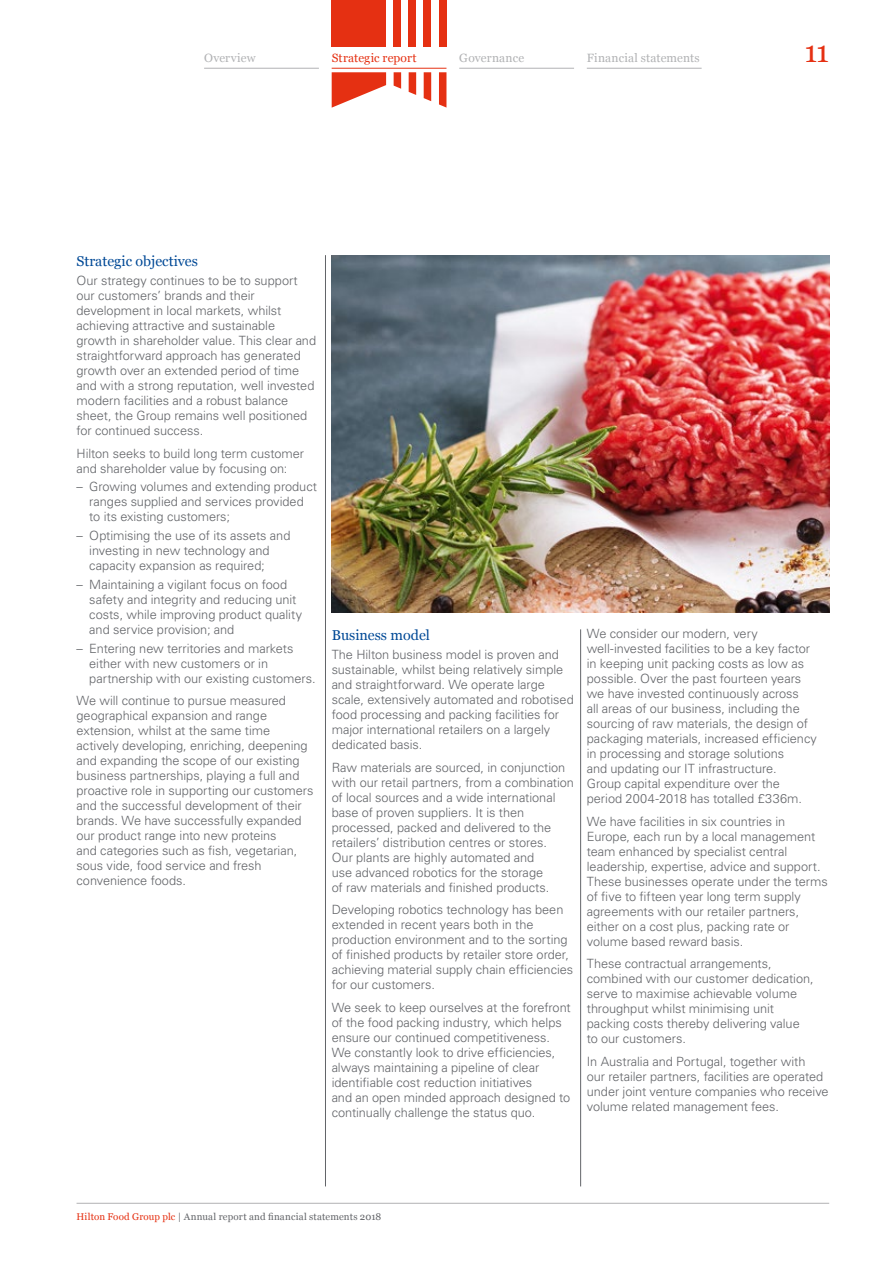
<style>
.page{position:relative;width:893px;height:1263px;background:#fff}
.page>*{position:absolute;margin:0;border:0;box-sizing:border-box;transform-origin:0 0}
.t1{font:30px "Georgia";color:#e53012}
.t2{font:14.25px "Georgia";color:#004996}
.t3{font:300 12.75px/15px "Univers LT Std";letter-spacing:-.005em;color:#636569}
.t4{font:12px "Georgia";letter-spacing:.015em;color:#b1b2b4}
.t5{font:12px "Georgia";letter-spacing:.015em;color:#e53012}
.t6{font:9.75px "Georgia";letter-spacing:.015em;color:#636569}
.s1{color:#e53012}
</style>
<div class="page">
<hr style="left:325px;top:255px;width:1px;height:931px;background:#636569">
<hr style="left:580px;top:629px;width:1px;height:557px;background:#636569">
<img style="left:332px;top:255px;width:497px;height:357px">
<hr style="left:77px;top:1203px;width:752px;height:1px;background:#b1b2b4">
<svg style="left:332px;top:72px;width:54px;height:36px"></svg>
<svg style="left:394px;top:72px;width:7px;height:17px"></svg>
<svg style="left:409px;top:72px;width:7px;height:23px"></svg>
<svg style="left:424px;top:72px;width:7px;height:29px"></svg>
<svg style="left:439px;top:72px;width:7px;height:36px"></svg>
<div style="left:332px;top:0;width:54px;height:47px;background:#e53012"></div>
<div style="left:394px;top:0;width:7px;height:47px;background:#e53012"></div>
<div style="left:409px;top:0;width:7px;height:47px;background:#e53012"></div>
<div style="left:424px;top:0;width:7px;height:47px;background:#e53012"></div>
<div style="left:439px;top:0;width:7px;height:47px;background:#e53012"></div>
<hr style="left:332px;top:68px;width:114px;height:1px;background:#e53012">
<hr style="left:204px;top:68px;width:115px;height:1px;background:#b1b2b4">
<hr style="left:459px;top:68px;width:115px;height:1px;background:#b1b2b4">
<hr style="left:587px;top:68px;width:115px;height:1px;background:#b1b2b4">
<p class="t4" style="left:204px;top:49px;width:53px">Overview</p>
<p class="t5" style="left:332px;top:49px;width:86px">Strategic report</p>
<p class="t4" style="left:459px;top:49px;width:66px">Governance</p>
<p class="t4" style="left:587px;top:49px;width:114px">Financial statements</p>
<h1 class="t1" style="left:805px;top:29px;width:26px">11</h1>
<p class="t2" style="left:77px;top:251px;width:123px">Strategic objectives</p>
<p class="t3" style="left:77px;top:273px;width:241px">Our strategy continues to be to support our customers’ brands and their development in local markets, whilst achieving attractive and sustainable growth in shareholder value. This clear and straightforward approach has generated growth over an extended period of time and with a strong reputation, well invested modern facilities and a robust balance sheet, the Group remains well positioned for continued success.</p>
<p class="t3" style="left:77px;top:446px;width:229px">Hilton seeks to build long term customer and shareholder value by focusing on:</p>
<p class="t3" style="left:89px;top:479px;width:229px;text-indent:-13px">– Growing volumes and extending product ranges supplied and services provided to its existing customers;</p>
<p class="t3" style="left:89px;top:528px;width:203px;text-indent:-13px">– Optimising the use of its assets and investing in new technology and capacity expansion as required;</p>
<p class="t3" style="left:89px;top:577px;width:214px;text-indent:-13px">– Maintaining a vigilant focus on food safety and integrity and reducing unit costs, while improving product quality and service provision; and</p>
<p class="t3" style="left:89px;top:641px;width:228px;text-indent:-13px">– Entering new territories and markets either with new customers or in partnership with our existing customers.</p>
<p class="t3" style="left:77px;top:693px;width:239px">We will continue to pursue measured geographical expansion and range extension, whilst at the same time actively developing, enriching, deepening and expanding the scope of our existing business partnerships, playing a full and proactive role in supporting our customers and the successful development of their brands. We have successfully expanded our product range into new proteins<br>and categories such as fish, vegetarian, sous vide, food service and fresh convenience foods.</p>
<p class="t2" style="left:332px;top:625px;width:100px">Business model</p>
<p class="t3" style="left:332px;top:647px;width:244px">The Hilton business model is proven and sustainable, whilst being relatively simple and straightforward. We operate large scale, extensively automated and robotised food processing and packing facilities for major international retailers on a largely dedicated basis.</p>
<p class="t3" style="left:332px;top:760px;width:244px">Raw materials are sourced, in conjunction with our retail partners, from a combination of local sources and a wide international base of proven suppliers. It is then processed, packed and delivered to the retailers’ distribution centres or stores.<br>Our plants are highly automated and<br>use advanced robotics for the storage<br>of raw materials and finished products.</p>
<p class="t3" style="left:332px;top:902px;width:243px">Developing robotics technology has been extended in recent years both in the production environment and to the sorting of finished products by retailer store order, achieving material supply chain efficiencies for our customers.</p>
<p class="t3" style="left:332px;top:1000px;width:241px">We seek to keep ourselves at the forefront of the food packing industry, which helps ensure our continued competitiveness.<br>We constantly look to drive efficiencies, always maintaining a pipeline of clear identifiable cost reduction initiatives<br>and an open minded approach designed to continually challenge the status quo.</p>
<p class="t3" style="left:587px;top:626px;width:231px">We consider our modern, very well‑invested facilities to be a key factor in keeping unit packing costs as low as possible. Over the past fourteen years we have invested continuously across<br>all areas of our business, including the sourcing of raw materials, the design of packaging materials, increased efficiency in processing and storage solutions<br>and updating our IT infrastructure.<br>Group capital expenditure over the period 2004-2018 has totalled £336m.</p>
<p class="t3" style="left:587px;top:814px;width:243px">We have facilities in six countries in Europe, each run by a local management team enhanced by specialist central leadership, expertise, advice and support.<br>These businesses operate under the terms of five to fifteen year long term supply agreements with our retailer partners, either on a cost plus, packing rate or volume based reward basis.</p>
<p class="t3" style="left:587px;top:956px;width:228px">These contractual arrangements, combined with our customer dedication, serve to maximise achievable volume throughput whilst minimising unit packing costs thereby delivering value to our customers.</p>
<p class="t3" style="left:587px;top:1054px;width:243px">In Australia and Portugal, together with<br>our retailer partners, facilities are operated under joint venture companies who receive volume related management fees.</p>
<p class="t6" style="left:77px;top:1210px;width:306px"><span class="s1">Hilton Food Group plc</span> | Annual report and financial statements 2018</p>
</div>
